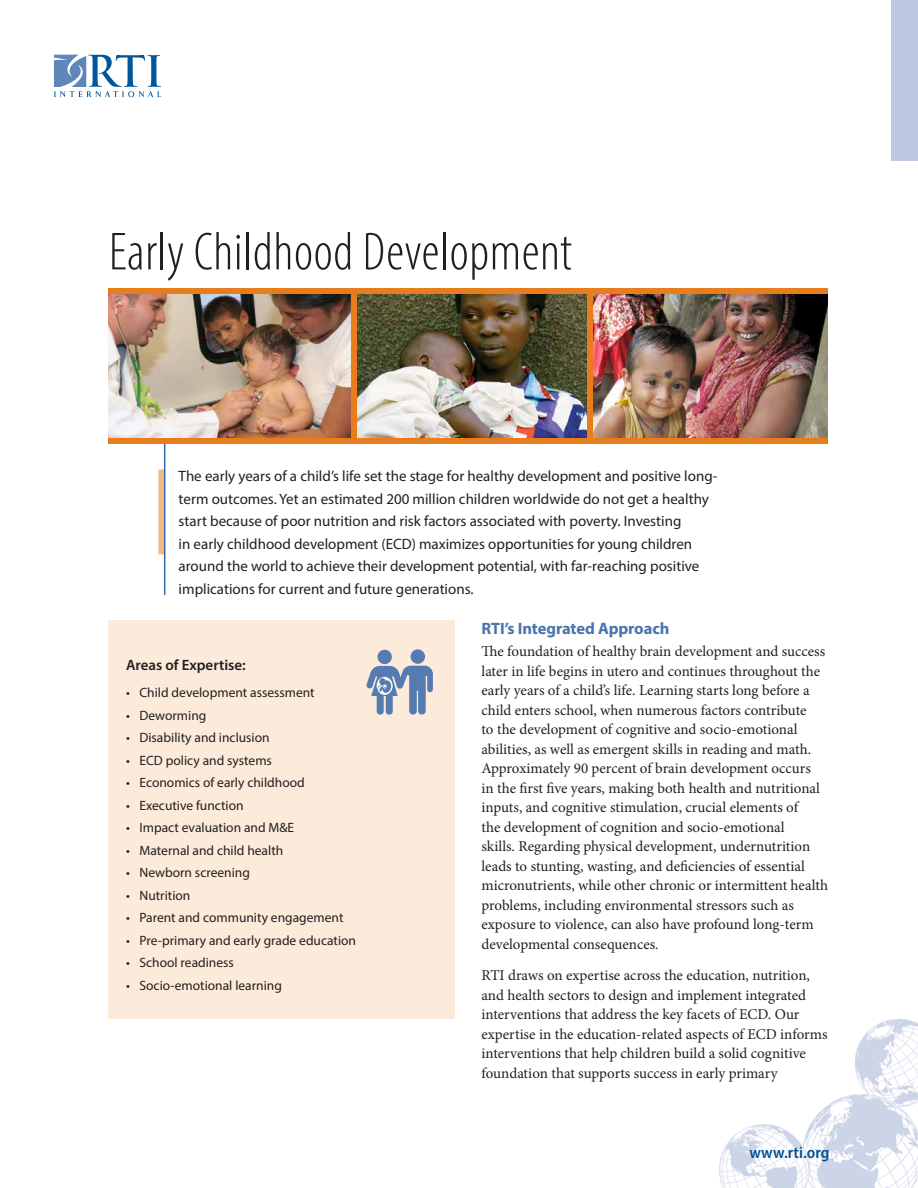
<style>
.page{position:relative;width:918px;height:1188px;background:#fff}
.page>*{position:absolute;margin:0;border:0;box-sizing:border-box;transform-origin:0 0}
.t1{font:300 condensed 54px "Myriad Pro";letter-spacing:.01em;color:#231f20}
.t2{font:700 16.5px "Myriad Pro";letter-spacing:-.005em;color:#4974ad}
.t3{font:600 semi-condensed 16.5px "Myriad Pro";letter-spacing:.01em;color:#005295}
.t4{font:15px/19.5px "Minion Pro";color:#231f20}
.t5{font:15px/22.5px "Myriad Pro";color:#231f20}
.t6{font:600 15px "Myriad Pro";color:#231f20}
.t7{font:13.5px "Myriad Pro";color:#231f20}
</style>
<div class="page">
<svg style="left:54px;top:55px;width:107px;height:42px"></svg>
<div style="left:891px;top:0;width:27px;height:160px;background:#bec9e1"></div>
<img style="left:719px;top:1019px;width:199px;height:169px">
<div style="left:158px;top:470px;width:6px;height:84px;background:#f4b883"></div>
<hr style="left:164px;top:443px;width:1px;height:152px;background:#2f68a4">
<div style="left:108px;top:620px;width:346px;height:399px;background:#fceada"></div>
<div style="left:377px;top:650px;width:15px;height:14px;background:#557bb1;border-radius:50%"></div>
<div style="left:411px;top:649px;width:14px;height:15px;background:#557bb1;border-radius:50%"></div>
<svg style="left:366px;top:666px;width:67px;height:49px"></svg>
<div style="left:108px;top:288px;width:720px;height:156px;background:#e87d1e"></div>
<img style="left:593px;top:294px;width:235px;height:144px">
<img style="left:108px;top:294px;width:243px;height:144px">
<img style="left:357px;top:294px;width:230px;height:144px">
<h1 class="t1" style="left:109px;top:220px;width:465px">Early Childhood Development</h1>
<p class="t5" style="left:179px;top:465px;width:540px">The early years of a child’s life set the stage for healthy development and positive long&shy;term outcomes. Yet an estimated 200 million children worldwide do not get a healthy start because of poor nutrition and risk factors associated with poverty. Investing<br>in early childhood development (ECD) maximizes opportunities for young children around the world to achieve their development potential, with far-reaching positive implications for current and future generations.</p>
<p class="t6" style="left:126px;top:656px;width:121px">Areas of Expertise:</p>
<p class="t7" style="left:126px;top:684px;width:190px">• Child development assessment</p>
<p class="t7" style="left:126px;top:707px;width:82px">• Deworming</p>
<p class="t7" style="left:126px;top:730px;width:145px">• Disability and inclusion</p>
<p class="t7" style="left:126px;top:752px;width:147px">• ECD policy and systems</p>
<p class="t7" style="left:126px;top:775px;width:180px">• Economics of early childhood</p>
<p class="t7" style="left:126px;top:797px;width:119px">• Executive function</p>
<p class="t7" style="left:126px;top:820px;width:170px">• Impact evaluation and M&amp;E</p>
<p class="t7" style="left:126px;top:842px;width:159px">• Maternal and child health</p>
<p class="t7" style="left:126px;top:865px;width:125px">• Newborn screening</p>
<p class="t7" style="left:126px;top:887px;width:66px">• Nutrition</p>
<p class="t7" style="left:126px;top:910px;width:219px">• Parent and community engagement</p>
<p class="t7" style="left:126px;top:932px;width:232px">• Pre-primary and early grade education</p>
<p class="t7" style="left:126px;top:955px;width:109px">• School readiness</p>
<p class="t7" style="left:126px;top:977px;width:157px">• Socio-emotional learning</p>
<p class="t2" style="left:482px;top:618px;width:189px">RTI’s Integrated Approach</p>
<p class="t4" style="left:482px;top:642px;width:348px">The foundation of healthy brain development and success later in life begins in utero and continues throughout the early years of a child’s life. Learning starts long before a child enters school, when numerous factors contribute<br>to the development of cognitive and socio-emotional abilities, as well as emergent skills in reading and math.<br>Approximately 90 percent of brain development occurs<br>in the first five years, making both health and nutritional inputs, and cognitive stimulation, crucial elements of<br>the development of cognition and socio-emotional<br>skills. Regarding physical development, undernutrition leads to stunting, wasting, and deficiencies of essential micronutrients, while other chronic or intermittent health problems, including environmental stressors such as exposure to violence, can also have profound long-term developmental consequences.</p>
<p class="t4" style="left:482px;top:966px;width:348px">RTI draws on expertise across the education, nutrition, and health sectors to design and implement integrated interventions that address the key facets of ECD. Our expertise in the education-related aspects of ECD informs interventions that help children build a solid cognitive foundation that supports success in early primary</p>
<p class="t3" style="left:749px;top:1142px;width:82px">www.rti.org</p>
</div>
